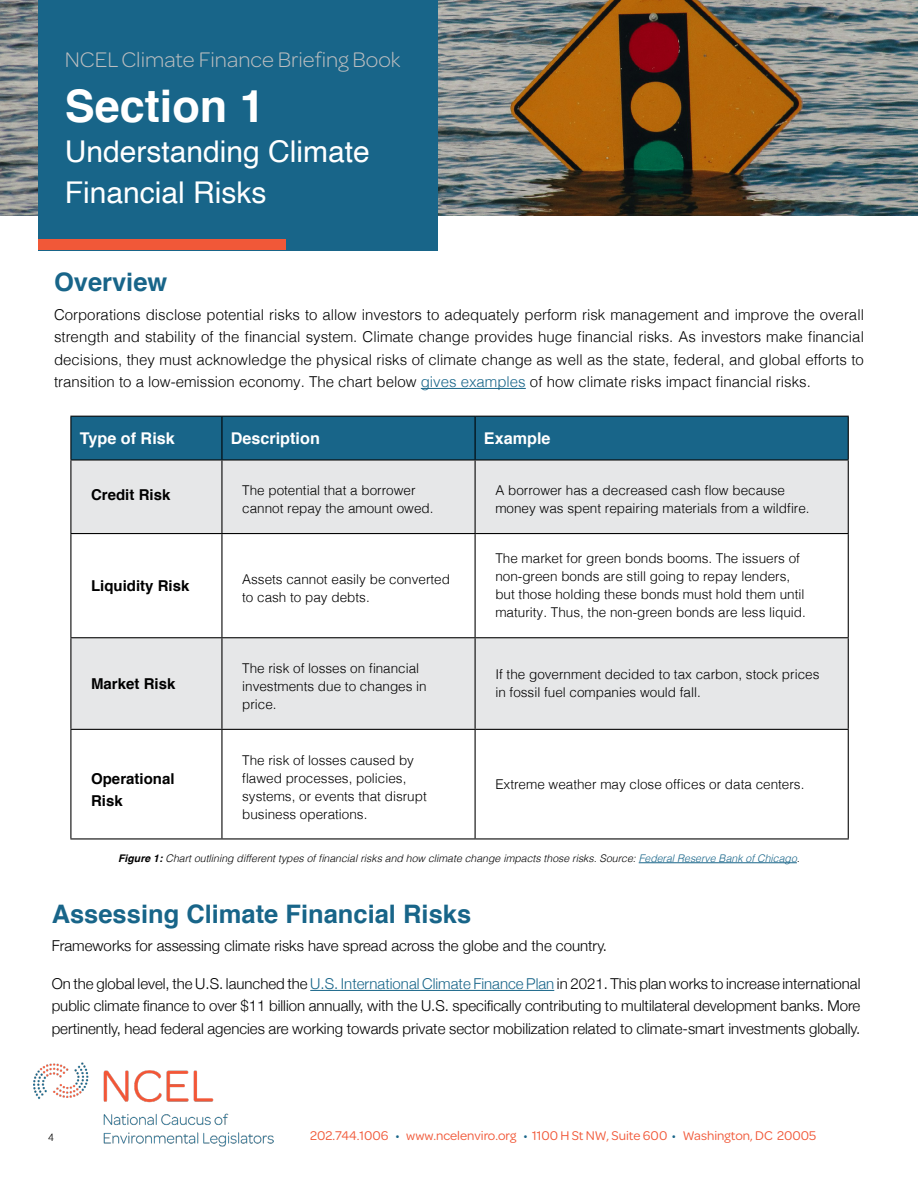
<style>
.page{position:relative;width:918px;height:1188px;background:#fff}
.page>*{position:absolute;margin:0;border:0;box-sizing:border-box;transform-origin:0 0}
.t1{font:700 45px "Helvetica";color:#fff}
.t2{font:30px/40.5px "Helvetica";color:#fff}
.t3{font:300 26.25px "Omnes";color:#bcbec0}
.t4{font:700 25.5px "Helvetica";color:#186589}
.t5{font:300 22.5px "Omnes";color:#bcbec0}
.t6{font:700 16.2px "Helvetica";color:#fff}
.t7{font:300 15px/22.5px "Helvetica Neue";color:#000;text-align:justify}
.t8{font:300 15px/22.5px "Helvetica";color:#000;text-align:justify}
.t9{font:700 15px/22.5px "Helvetica";color:#000}
.t10{font:300 13.5px/18px "Helvetica";color:#000}
.t11{font:13.5px "Omnes";color:#f15838}
.t12{font:italic 300 10.5px "Helvetica";color:#000}
.t13{font:300 10.5px "Helvetica";color:#000}
.s1{color:#186589}
.s2{font-weight:700}
</style>
<div class="page">
<img style="left:34px;top:1063px;width:239px;height:84px">
<img style="left:0;top:0;width:918px;height:216px">
<div style="left:38px;top:0;width:399px;height:250px;background:#186589"></div>
<div style="left:38px;top:239px;width:248px;height:11px;background:#f15838"></div>
<div style="left:71px;top:417px;width:777px;height:42px;background:#186589"></div>
<svg style="left:71px;top:461px;width:777px;height:268px;fill:#e6e7e8"></svg>
<hr style="left:70px;top:416px;width:152px;height:1px;background:#000">
<hr style="left:70px;top:417px;width:1px;height:42px;background:#000">
<hr style="left:222px;top:416px;width:253px;height:1px;background:#000">
<hr style="left:221px;top:417px;width:1px;height:42px;background:#000">
<hr style="left:475px;top:416px;width:374px;height:1px;background:#000">
<hr style="left:475px;top:417px;width:1px;height:42px;background:#000">
<hr style="left:848px;top:417px;width:1px;height:42px;background:#000">
<hr style="left:70px;top:459px;width:152px;height:2px;background:#000">
<hr style="left:70px;top:461px;width:1px;height:72px;background:#000">
<hr style="left:222px;top:459px;width:253px;height:2px;background:#000">
<hr style="left:221px;top:461px;width:1px;height:72px;background:#000">
<hr style="left:475px;top:459px;width:374px;height:2px;background:#000">
<hr style="left:475px;top:461px;width:1px;height:72px;background:#000">
<hr style="left:848px;top:461px;width:1px;height:72px;background:#000">
<hr style="left:70px;top:533px;width:152px;height:1px;background:#000">
<hr style="left:70px;top:534px;width:1px;height:103px;background:#000">
<hr style="left:222px;top:533px;width:253px;height:1px;background:#000">
<hr style="left:221px;top:534px;width:1px;height:103px;background:#000">
<hr style="left:475px;top:533px;width:374px;height:1px;background:#000">
<hr style="left:475px;top:534px;width:1px;height:103px;background:#000">
<hr style="left:848px;top:534px;width:1px;height:103px;background:#000">
<hr style="left:70px;top:637px;width:152px;height:1px;background:#000">
<hr style="left:70px;top:638px;width:1px;height:91px;background:#000">
<hr style="left:222px;top:637px;width:253px;height:1px;background:#000">
<hr style="left:221px;top:638px;width:1px;height:91px;background:#000">
<hr style="left:475px;top:637px;width:374px;height:1px;background:#000">
<hr style="left:475px;top:638px;width:1px;height:91px;background:#000">
<hr style="left:848px;top:638px;width:1px;height:91px;background:#000">
<hr style="left:70px;top:729px;width:152px;height:1px;background:#000">
<hr style="left:70px;top:730px;width:1px;height:108px;background:#000">
<hr style="left:222px;top:729px;width:253px;height:1px;background:#000">
<hr style="left:221px;top:730px;width:1px;height:108px;background:#000">
<hr style="left:475px;top:729px;width:374px;height:1px;background:#000">
<hr style="left:475px;top:730px;width:1px;height:108px;background:#000">
<hr style="left:848px;top:730px;width:1px;height:108px;background:#000">
<hr style="left:70px;top:838px;width:152px;height:1px;background:#000">
<hr style="left:222px;top:838px;width:253px;height:1px;background:#000">
<hr style="left:475px;top:838px;width:374px;height:1px;background:#000">
<hr style="left:310px;top:990px;width:244px;height:1px;background:#186589">
<hr style="left:421px;top:388px;width:105px;height:1px;background:#186589">
<hr style="left:639px;top:863px;width:158px;height:1px;background:#186589">
<h3 class="t3" style="left:167px;top:39px;width:393px">NCEL Climate Finance Briefing Book</h3>
<h3 class="t5" style="left:65px;top:44px;width:337px">NCEL Climate Finance Briefing Book</h3>
<h1 class="t1" style="left:65px;top:70px;width:202px">Section 1</h1>
<h2 class="t2" style="left:65px;top:132px;width:307px">Understanding Climate<br>Financial Risks</h2>
<h3 class="t4" style="left:54px;top:261px;width:115px">Overview</h3>
<p class="t8" style="left:54px;top:302px;width:812px">Corporations disclose potential risks to allow investors to adequately perform risk management and improve the overall strength and stability of the financial system. Climate change provides huge financial risks. As investors make financial decisions, they must acknowledge the physical risks of climate change as well as the state, federal, and global efforts to transition to a low-emission economy. The chart below <span class="s1">gives examples</span> of how climate risks impact financial risks.</p>
<p class="t6" style="left:80px;top:425px;width:97px">Type of Risk</p>
<p class="t6" style="left:231px;top:425px;width:91px">Description</p>
<p class="t6" style="left:484px;top:425px;width:68px">Example</p>
<p class="t9" style="left:91px;top:483px;width:81px">Credit Risk</p>
<p class="t10" style="left:242px;top:481px;width:193px">The potential that a borrower cannot repay the amount owed.</p>
<p class="t10" style="left:495px;top:481px;width:316px">A borrower has a decreased cash flow because money was spent repairing materials from a wildfire.</p>
<p class="t9" style="left:91px;top:575px;width:100px">Liquidity Risk</p>
<p class="t10" style="left:242px;top:569px;width:209px">Assets cannot easily be converted to cash to pay debts.</p>
<p class="t10" style="left:495px;top:549px;width:312px">The market for green bonds booms. The issuers of non-green bonds are still going to repay lenders, but those holding these bonds must hold them until maturity. Thus, the non-green bonds are less liquid.</p>
<p class="t9" style="left:91px;top:673px;width:86px">Market Risk</p>
<p class="t9" style="left:91px;top:767px;width:85px">Operational<br>Risk</p>
<p class="t10" style="left:242px;top:658px;width:186px">The risk of losses on financial investments due to changes in price.</p>
<p class="t10" style="left:495px;top:665px;width:326px">If the government decided to tax carbon, stock prices in fossil fuel companies would fall.</p>
<p class="t10" style="left:242px;top:750px;width:186px">The risk of losses caused by flawed processes, policies, systems, or events that disrupt business operations.</p>
<p class="t10" style="left:495px;top:774px;width:311px">Extreme weather may close offices or data centers.</p>
<p class="t12" style="left:118px;top:849px;width:683px"><span class="s2">Figure 1:</span> Chart outlining different types of financial risks and how climate change impacts those risks. Source: <span class="s1">Federal Reserve Bank of Chicago</span>.</p>
<h3 class="t4" style="left:52px;top:893px;width:421px">Assessing Climate Financial Risks</h3>
<p class="t7" style="left:52px;top:934px;width:557px">Frameworks for assessing climate risks have spread across the globe and the country.</p>
<p class="t7" style="left:52px;top:971px;width:810px">On the global level, the U.S. launched the <span class="s1">U.S. International Climate Finance Plan</span> in 2021. This plan works to increase international public climate finance to over $11 billion annually, with the U.S. specifically contributing to multilateral development banks. More pertinently, head federal agencies are working towards private sector mobilization related to climate-smart investments globally.</p>
<p class="t13" style="left:48px;top:1129px;width:7px">4</p>
<p class="t11" style="left:310px;top:1127px;width:508px">202.744.1006 <span class="s1">•</span> www.ncelenviro.org <span class="s1">•</span> 1100 H St NW, Suite 600 <span class="s1">•</span> Washington, DC 20005</p>
</div>
